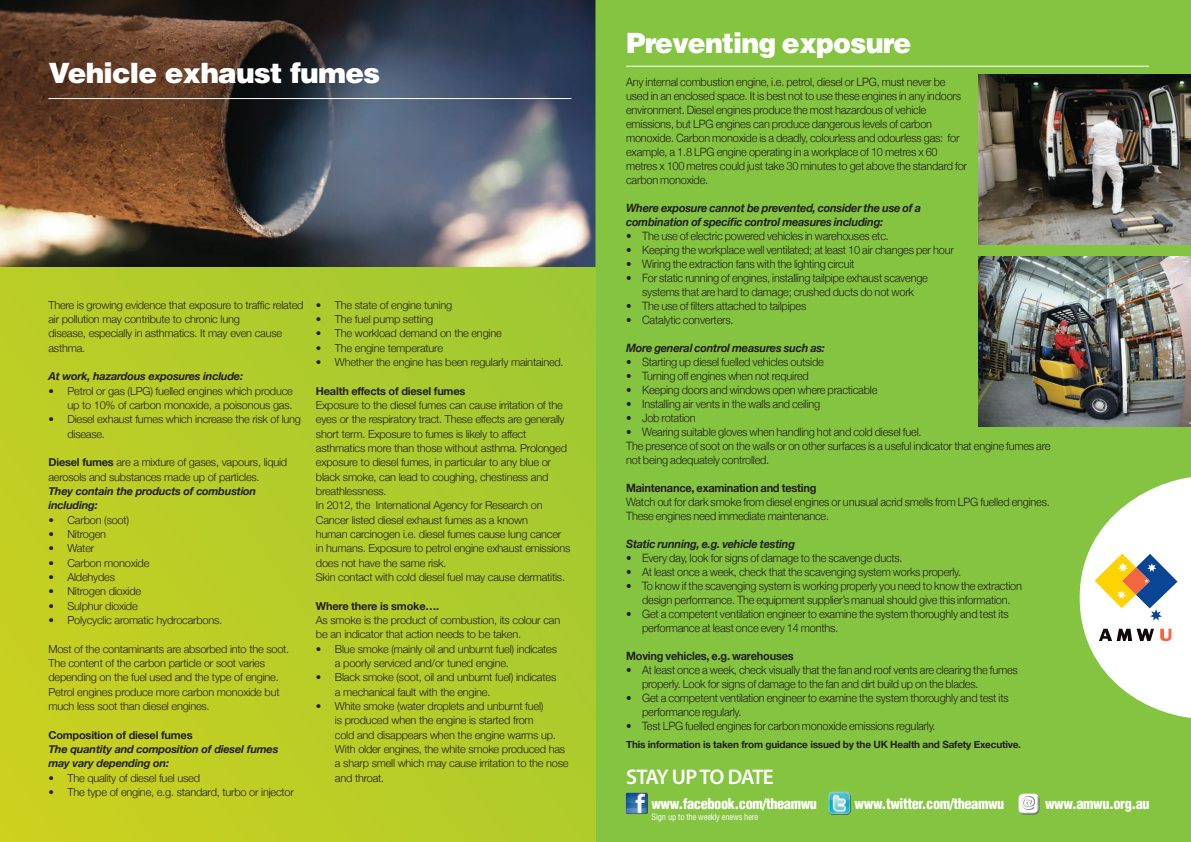
<style>
.page{position:relative;width:1191px;height:842px;background:#fff}
.page>*{position:absolute;margin:0;border:0;box-sizing:border-box;transform-origin:0 0}
.t1{font:900 28px "Helvetica";letter-spacing:-.03em;color:#fff}
.t2{font:900 28px "Helvetica";letter-spacing:-.03em;color:#fff;scale:.96 1}
.t3{font:600 21.3px "Myriad Pro";letter-spacing:-.05em;color:#fff}
.t4{font:condensed 17px "Franklin Gothic";color:#fff}
.t5{font:900 condensed 14.4px "Helvetica";letter-spacing:-.03em;color:#fff}
.t6{font:300 11.5px/14px "Helvetica Neue";letter-spacing:-.02em;color:#231f20;scale:.96 1}
.t7{font:italic 700 11.5px/14px "Helvetica Neue";letter-spacing:-.02em;color:#231f20;scale:.96 1}
.t8{font:700 11.5px "Helvetica Neue";letter-spacing:-.02em;color:#231f20;scale:.96 1}
.t9{font:300 11px/14.3px "Helvetica Neue";letter-spacing:-.02em;color:#231f20}
.t10{font:italic 700 11px/14.3px "Helvetica Neue";letter-spacing:-.02em;color:#231f20}
.t11{font:700 11px "Helvetica Neue";letter-spacing:-.02em;color:#231f20}
.t12{font:700 10px "Helvetica Neue";letter-spacing:-.02em;color:#231f20}
.t13{font:condensed 8.5px "Helvetica";letter-spacing:-.02em;color:#fff}
.s1{font-weight:700}
</style>
<div class="page">
<img style="left:0;top:0;width:595px;height:267px">
<div style="left:595px;top:0;width:596px;height:842px;background:#84c440"></div>
<svg style="left:1099px;top:629px;width:55px;height:12px"></svg>
<svg style="left:1160px;top:629px;width:11px;height:12px"></svg>
<svg style="left:1094px;top:554px;width:83px;height:67px"></svg>
<div style="left:0;top:267px;width:595px;height:575px;background:linear-gradient(to right,#c4cf22,#a6ca30)"></div>
<hr style="left:48px;top:98px;width:523px;height:1px;background:#fff">
<img style="left:978px;top:75px;width:213px;height:170px">
<hr style="left:626px;top:66px;width:523px;height:1px;background:#fff">
<img style="left:978px;top:256px;width:213px;height:171px">
<img style="left:827px;top:792px;width:24px;height:23px">
<div style="left:1016px;top:792px;width:23px;height:21px;background:#fff;opacity:.75"></div>
<div style="left:1016px;top:794px;width:23px;height:21px;background:#231f20;opacity:.75"></div>
<div style="left:1021px;top:796px;width:14px;height:14px;background:#231f20;opacity:.75"></div>
<img style="left:620px;top:787px;width:29px;height:32px">
<h1 class="t1" style="left:48px;top:55px;width:333px">Vehicle exhaust fumes</h1>
<p class="t9" style="left:48px;top:297px;width:257px">There is growing evidence that exposure to traffic related air pollution may contribute to chronic lung<br>disease, especially in asthmatics. It may even cause asthma.</p>
<p class="t10" style="left:48px;top:369px;width:196px">At work, hazardous exposures include:</p>
<p class="t9" style="left:48px;top:383px;width:246px;text-align:right">• Petrol or gas (LPG) fuelled engines which produce up to 10% of carbon monoxide, a poisonous gas.</p>
<p class="t9" style="left:67px;top:412px;width:235px;text-indent:-19px">• Diesel exhaust fumes which increase the risk of lung disease.</p>
<p class="t9" style="left:48px;top:455px;width:240px"><span class="s1">Diesel fumes</span> are a mixture of gases, vapours, liquid aerosols and substances made up of particles.</p>
<p class="t10" style="left:48px;top:484px;width:209px">They contain the products of combustion including:</p>
<p class="t9" style="left:48px;top:512px;width:82px">• Carbon (soot)</p>
<p class="t9" style="left:48px;top:527px;width:59px">• Nitrogen</p>
<p class="t9" style="left:48px;top:541px;width:47px">• Water</p>
<p class="t9" style="left:48px;top:555px;width:102px">• Carbon monoxide</p>
<p class="t9" style="left:48px;top:570px;width:68px">• Aldehydes</p>
<p class="t9" style="left:48px;top:584px;width:94px">• Nitrogen dioxide</p>
<p class="t9" style="left:48px;top:598px;width:91px">• Sulphur dioxide</p>
<p class="t9" style="left:48px;top:613px;width:175px">• Polycyclic aromatic hydrocarbons.</p>
<p class="t9" style="left:48px;top:641px;width:242px">Most of the contaminants are absorbed into the soot.<br>The content of the carbon particle or soot varies depending on the fuel used and the type of engine.<br>Petrol engines produce more carbon monoxide but much less soot than diesel engines.</p>
<p class="t11" style="left:48px;top:728px;width:146px">Composition of diesel fumes</p>
<p class="t10" style="left:48px;top:742px;width:231px">The quantity and composition of diesel fumes may vary depending on:</p>
<p class="t9" style="left:48px;top:770px;width:153px">• The quality of diesel fuel used</p>
<p class="t9" style="left:48px;top:785px;width:247px">• The type of engine, e.g. standard, turbo or injector</p>
<p class="t9" style="left:316px;top:297px;width:138px">• The state of engine tuning</p>
<p class="t9" style="left:316px;top:312px;width:119px">• The fuel pump setting</p>
<p class="t9" style="left:316px;top:326px;width:187px">• The workload demand on the engine</p>
<p class="t9" style="left:316px;top:340px;width:129px">• The engine temperature</p>
<p class="t9" style="left:316px;top:355px;width:249px">• Whether the engine has been regularly maintained.</p>
<p class="t11" style="left:316px;top:384px;width:151px">Health effects of diesel fumes</p>
<p class="t9" style="left:316px;top:398px;width:256px">Exposure to the diesel fumes can cause irritation of the eyes or the respiratory tract. These effects are generally short term. Exposure to fumes is likely to affect asthmatics more than those without asthma. Prolonged exposure to diesel fumes, in particular to any blue or black smoke, can lead to coughing, chestiness and breathlessness.<br>In 2012, the International Agency for Research on Cancer listed diesel exhaust fumes as a known<br>human carcinogen i.e. diesel fumes cause lung cancer in humans. Exposure to petrol engine exhaust emissions does not have the same risk.<br>Skin contact with cold diesel fuel may cause dermatitis.</p>
<p class="t11" style="left:316px;top:599px;width:125px">Where there is smoke….</p>
<p class="t9" style="left:316px;top:613px;width:246px">As smoke is the product of combustion, its colour can be an indicator that action needs to be taken.</p>
<p class="t9" style="left:335px;top:641px;width:224px;text-indent:-19px">• Blue smoke (mainly oil and unburnt fuel) indicates a poorly serviced and/or tuned engine.</p>
<p class="t9" style="left:335px;top:670px;width:223px;text-indent:-19px">• Black smoke (soot, oil and unburnt fuel) indicates a mechanical fault with the engine.</p>
<p class="t9" style="left:335px;top:699px;width:235px;text-indent:-19px">• White smoke (water droplets and unburnt fuel)<br>is produced when the engine is started from<br>cold and disappears when the engine warms up.<br>With older engines, the white smoke produced has a sharp smell which may cause irritation to the nose and throat.</p>
<h1 class="t2" style="left:626px;top:25px;width:299px">Preventing exposure</h1>
<p class="t6" style="left:626px;top:75px;width:357px">Any internal combustion engine, i.e. petrol, diesel or LPG, must never be used in an enclosed space. It is best not to use these engines in any indoors environment. Diesel engines produce the most hazardous of vehicle emissions, but LPG engines can produce dangerous levels of carbon monoxide. Carbon monoxide is a deadly, colourless and odourless gas: for example, a 1.8 LPG engine operating in a workplace of 10 metres x 60 metres x 100 metres could just take 30 minutes to get above the standard for carbon monoxide.</p>
<p class="t7" style="left:626px;top:201px;width:309px">Where exposure cannot be prevented, consider the use of a combination of specific control measures including:</p>
<p class="t6" style="left:626px;top:229px;width:275px">• The use of electric powered vehicles in warehouses etc.</p>
<p class="t6" style="left:626px;top:243px;width:343px">• Keeping the workplace well ventilated; at least 10 air changes per hour</p>
<p class="t6" style="left:626px;top:257px;width:239px">• Wiring the extraction fans with the lighting circuit</p>
<p class="t6" style="left:626px;top:271px;width:316px;text-align:center">• For static running of engines, installing tailpipe exhaust scavenge systems that are hard to damage; crushed ducts do not work</p>
<p class="t6" style="left:626px;top:299px;width:189px">• The use of filters attached to tailpipes</p>
<p class="t6" style="left:626px;top:313px;width:113px">• Catalytic converters.</p>
<p class="t7" style="left:626px;top:341px;width:209px">More general control measures such as:</p>
<p class="t6" style="left:626px;top:355px;width:207px">• Starting up diesel fuelled vehicles outside</p>
<p class="t6" style="left:626px;top:369px;width:192px">• Turning off engines when not required</p>
<p class="t6" style="left:626px;top:383px;width:263px">• Keeping doors and windows open where practicable</p>
<p class="t6" style="left:626px;top:397px;width:204px">• Installing air vents in the walls and ceiling</p>
<p class="t6" style="left:626px;top:411px;width:74px">• Job rotation</p>
<p class="t6" style="left:626px;top:425px;width:443px">• Wearing suitable gloves when handling hot and cold diesel fuel.<br>The presence of soot on the walls or on other surfaces is a useful indicator that engine fumes are not being adequately controlled.</p>
<p class="t8" style="left:626px;top:481px;width:200px">Maintenance, examination and testing</p>
<p class="t6" style="left:626px;top:495px;width:443px">Watch out for dark smoke from diesel engines or unusual acrid smells from LPG fuelled engines.<br>These engines need immediate maintenance.</p>
<p class="t7" style="left:626px;top:536px;width:177px">Static running, e.g. vehicle testing</p>
<p class="t6" style="left:626px;top:551px;width:289px">• Every day, look for signs of damage to the scavenge ducts.</p>
<p class="t6" style="left:626px;top:565px;width:350px">• At least once a week, check that the scavenging system works properly.</p>
<p class="t6" style="left:626px;top:579px;width:414px;text-align:center">• To know if the scavenging system is working properly you need to know the extraction design performance. The equipment supplier’s manual should give this information.</p>
<p class="t6" style="left:642px;top:607px;width:383px;text-indent:-16px">• Get a competent ventilation engineer to examine the system thoroughly and test its performance at least once every 14 months.</p>
<p class="t8" style="left:626px;top:649px;width:176px">Moving vehicles, e.g. warehouses</p>
<p class="t6" style="left:642px;top:663px;width:393px;text-indent:-16px">• At least once a week, check visually that the fan and roof vents are clearing the fumes properly. Look for signs of damage to the fan and dirt build up on the blades.</p>
<p class="t6" style="left:642px;top:691px;width:383px;text-indent:-16px">• Get a competent ventilation engineer to examine the system thoroughly and test its performance regularly.</p>
<p class="t6" style="left:626px;top:719px;width:324px">• Test LPG fuelled engines for carbon monoxide emissions regularly.</p>
<p class="t12" style="left:626px;top:738px;width:396px">This information is taken from guidance issued by the UK Health and Safety Executive.</p>
<h2 class="t3" style="left:626px;top:763px;width:149px">STAY UP TO DATE</h2>
<h3 class="t5" style="left:651px;top:794px;width:167px">www.facebook.com/theamwu</h3>
<h3 class="t5" style="left:854px;top:794px;width:151px">www.twitter.com/theamwu</h3>
<h3 class="t5" style="left:1045px;top:794px;width:106px">www.amwu.org.au</h3>
<p class="t13" style="left:651px;top:812px;width:108px">Sign up to the weekly enews here</p>
<h3 class="t4" style="left:1021px;top:793px;width:15px">@</h3>
</div>
